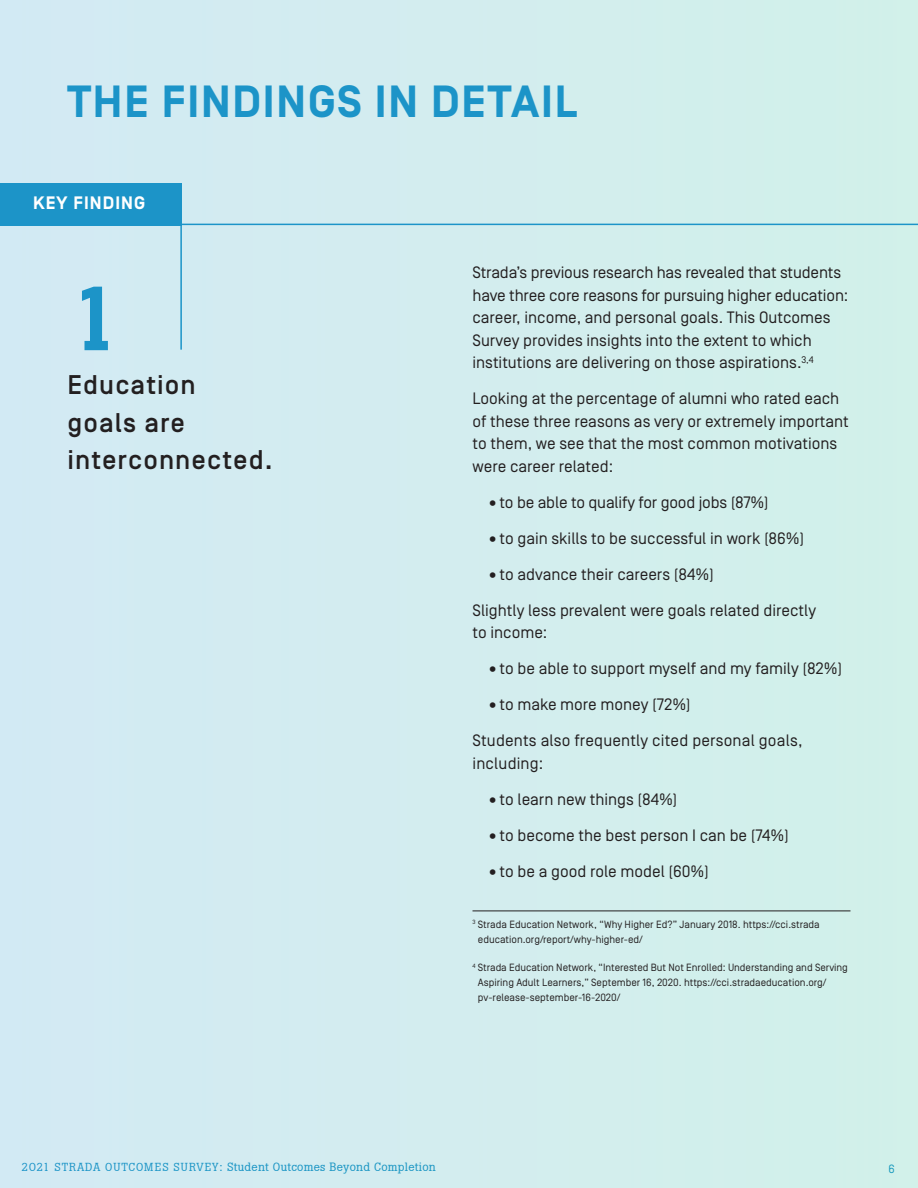
<style>
.page{position:relative;width:918px;height:1188px;background:#d3edef}
.page>*{position:absolute;margin:0;border:0;box-sizing:border-box;transform-origin:0 0}
.t1{font:500 90px "Boton";color:#1c94c8}
.t2{font:700 45px "Simplon Norm";letter-spacing:.04em;color:#1c94c8}
.t3{font:500 27px/37.5px "Simplon Norm";letter-spacing:.04em;color:#231f20}
.t4{font:700 18px "Simplon Norm";letter-spacing:.06em;color:#fff}
.t5{font:16.5px/22.5px "Simplon Norm";color:#231f20}
.t6{font:12px "Boton";letter-spacing:.02em;color:#1c94c8}
.t7{font:12px "Simplon Norm";color:#1c94c8}
.t8{font:10.5px/15px "Simplon Norm";color:#231f20}
.s1{font-size:11.7px}
</style>
<div class="page">
<hr style="left:0;top:224px;width:918px;height:1px;background:#1c94c8">
<div style="left:0;top:183px;width:182px;height:43px;background:#1c94c8"></div>
<hr style="left:180px;top:183px;width:2px;height:167px;background:#1c94c8">
<hr style="left:472px;top:911px;width:378px;height:1px;background:#231f20">
<p class="t2" style="left:68px;top:77px;width:511px">THE FINDINGS IN DETAIL</p>
<p class="t4" style="left:33px;top:193px;width:114px">KEY FINDING</p>
<p class="t1" style="left:68px;top:265px;width:56px">1</p>
<p class="t3" style="left:68px;top:368px;width:207px">Education<br>goals are interconnected.</p>
<p class="t5" style="left:472px;top:261px;width:377px">Strada’s previous research has revealed that students have three core reasons for pursuing higher education: career, income, and personal goals. This Outcomes Survey provides insights into the extent to which institutions are delivering on those aspirations.<sup>3,4</sup></p>
<p class="t5" style="left:472px;top:387px;width:378px">Looking at the percentage of alumni who rated each of these three reasons as very or extremely important to them, we see that the most common motivations were career related:</p>
<p class="t5" style="left:486px;top:491px;width:284px">•to be able to qualify for good jobs (87%)</p>
<p class="t5" style="left:486px;top:527px;width:320px">•to gain skills to be successful in work (86%)</p>
<p class="t5" style="left:486px;top:563px;width:229px">•to advance their careers (84%)</p>
<p class="t5" style="left:472px;top:599px;width:345px">Slightly less prevalent were goals related directly to income:</p>
<p class="t5" style="left:486px;top:657px;width:358px">•to be able to support myself and my family (82%)</p>
<p class="t5" style="left:486px;top:693px;width:206px">•to make more money (72%)</p>
<p class="t5" style="left:472px;top:729px;width:332px">Students also frequently cited personal goals, including:</p>
<p class="t5" style="left:486px;top:788px;width:193px">•to learn new things (84%)</p>
<p class="t5" style="left:486px;top:824px;width:305px">•to become the best person I can be (74%)</p>
<p class="t5" style="left:486px;top:860px;width:224px">•to be a good role model (60%)</p>
<p class="t8" style="left:478px;top:917px;width:343px;text-indent:-5px"><sup>3</sup> Strada Education Network, “Why Higher Ed?” January 2018. https://cci.strada education.org/report/why-higher-ed/</p>
<p class="t8" style="left:478px;top:960px;width:372px;text-indent:-5px"><sup>4</sup> Strada Education Network, “Interested But Not Enrolled: Understanding and Serving<br>Aspiring Adult Learners,” September 16, 2020. https://cci.stradaeducation.org/ pv-release-september-16-2020/</p>
<p class="t6" style="left:22px;top:1160px;width:416px"><span class="s1">2021 STRADA OUTCOMES SURVEY:</span> Student Outcomes Beyond Completion</p>
<p class="t7" style="left:889px;top:1162px;width:8px">6</p>
</div>
